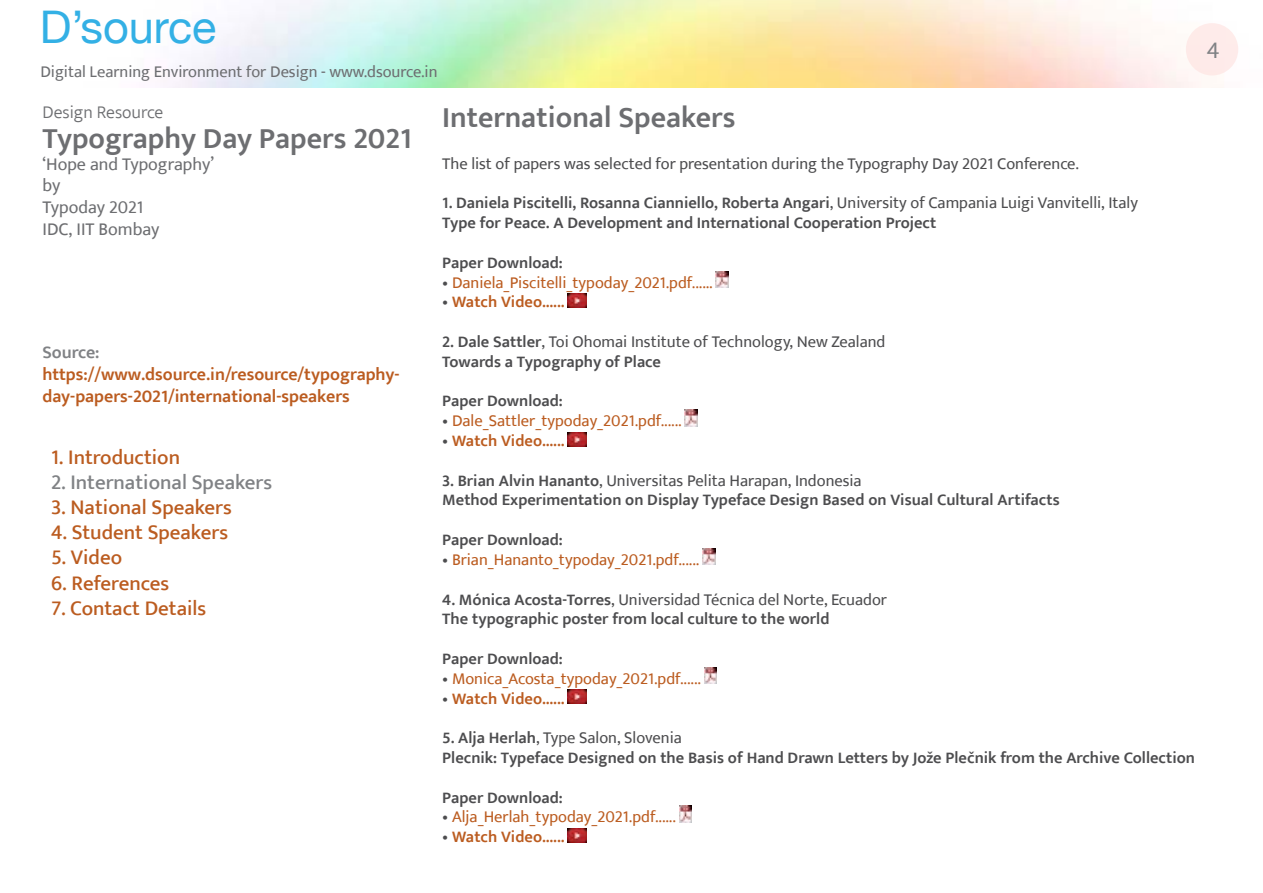
<style>
.page{position:relative;width:1263px;height:893px;background:#fff}
.page>*{position:absolute;margin:0;border:0;box-sizing:border-box;transform-origin:0 0}
.t1{font:45px "Helvetica Neue";color:#33b0e5}
.t2{font:600 30px "Ek Mukta";color:#6d6e71}
.t3{font:24px "Ek Mukta";color:#808285}
.t4{font:500 21px "Ek Mukta";color:#bb5c20}
.t5{font:500 21px "Ek Mukta";color:#808285}
.t6{font:600 18px/21.6px "Ek Mukta";color:#bb5c20}
.t7{font:18px/21.6px "Ek Mukta";color:#6d6e71}
.t8{font:300 18px "Ek Mukta";color:#6d6e71}
.t9{font:600 18px "Ek Mukta";color:#808285}
.t10{font:600 16.5px/19.8px "Ek Mukta";color:#4d4d4f}
.t11{font:16.5px "Ek Mukta";color:#bb5c20}
.t12{font:16.5px/19.8px "Ek Mukta";color:#4d4d4f}
.t13{font:600 16.5px "Ek Mukta";color:#bb5c20}
.t14{font:16.5px "Ek Mukta";color:#6d6e71}
.s1{font-weight:400}
.s2{color:#4d4d4f}
.s3{font-weight:400;color:#4d4d4f}
.s4{font-weight:600}
</style>
<div class="page">
<div style="left:1186px;top:23px;width:52px;height:52px;background:#feebea;border-radius:50%"></div>
<img style="left:716px;top:271px;width:13px;height:17px">
<img style="left:568px;top:294px;width:18px;height:13px">
<img style="left:685px;top:410px;width:12px;height:16px">
<img style="left:568px;top:432px;width:18px;height:14px">
<img style="left:702px;top:549px;width:13px;height:16px">
<img style="left:704px;top:667px;width:13px;height:17px">
<img style="left:568px;top:690px;width:18px;height:13px">
<img style="left:679px;top:806px;width:13px;height:16px">
<img style="left:568px;top:828px;width:18px;height:14px">
<h1 class="t1" style="left:40px;top:0;width:178px">D’source</h1>
<p class="t14" style="left:40px;top:62px;width:399px">Digital Learning Environment for Design - www.dsource.in</p>
<p class="t8" style="left:43px;top:101px;width:122px">Design Resource</p>
<h2 class="t2" style="left:43px;top:120px;width:371px">Typography Day Papers 2021</h2>
<p class="t7" style="left:43px;top:153px;width:173px">‘Hope and Typography’ by<br>Typoday 2021<br>IDC, IIT Bombay</p>
<p class="t9" style="left:43px;top:342px;width:59px">Source:</p>
<p class="t6" style="left:43px;top:363px;width:359px">https://www.dsource.in/resource/typography&shy;day-papers-2021/international-speakers</p>
<p class="t4" style="left:51px;top:444px;width:131px">1. Introduction</p>
<p class="t5" style="left:51px;top:469px;width:223px">2. International Speakers</p>
<p class="t4" style="left:51px;top:494px;width:182px">3. National Speakers</p>
<p class="t4" style="left:51px;top:520px;width:179px">4. Student Speakers</p>
<p class="t4" style="left:51px;top:545px;width:73px">5. Video</p>
<p class="t4" style="left:51px;top:570px;width:120px">6. References</p>
<p class="t4" style="left:51px;top:595px;width:157px">7. Contact Details</p>
<h2 class="t2" style="left:442px;top:100px;width:295px">International Speakers</h2>
<p class="t12" style="left:442px;top:153px;width:638px">The list of papers was selected for presentation during the Typography Day 2021 Conference.</p>
<p class="t10" style="left:442px;top:193px;width:697px">1. Daniela Piscitelli, Rosanna Cianniello, Roberta Angari<span class="s1">, University of Campania Luigi Vanvitelli, Italy<br></span>Type for Peace. A Development and International Cooperation Project</p>
<p class="t10" style="left:442px;top:252px;width:122px">Paper Download:</p>
<p class="t11" style="left:442px;top:272px;width:272px"><span class="s2">•</span> Daniela_Piscitelli_typoday_2021.pdf......</p>
<p class="t13" style="left:442px;top:292px;width:124px"><span class="s3">•</span> Watch Video......</p>
<p class="t12" style="left:442px;top:331px;width:445px"><span class="s4">2. Dale Sattler</span>, Toi Ohomai Institute of Technology, New Zealand<br><span class="s4">Towards a Typography of Place</span></p>
<p class="t10" style="left:442px;top:391px;width:122px">Paper Download:</p>
<p class="t11" style="left:442px;top:411px;width:241px"><span class="s2">•</span> Dale_Sattler_typoday_2021.pdf......</p>
<p class="t13" style="left:442px;top:431px;width:124px"><span class="s3">•</span> Watch Video......</p>
<p class="t10" style="left:442px;top:470px;width:619px">3. Brian Alvin Hananto<span class="s1">, Universitas Pelita Harapan, Indonesia<br></span>Method Experimentation on Display Typeface Design Based on Visual Cultural Artifacts</p>
<p class="t10" style="left:442px;top:529px;width:122px">Paper Download:</p>
<p class="t11" style="left:442px;top:549px;width:259px"><span class="s2">•</span> Brian_Hananto_typoday_2021.pdf......</p>
<p class="t10" style="left:442px;top:589px;width:446px">4. Mónica Acosta-Torres<span class="s1">, Universidad Técnica del Norte, Ecuador<br></span>The typographic poster from local culture to the world</p>
<p class="t10" style="left:442px;top:648px;width:122px">Paper Download:</p>
<p class="t11" style="left:442px;top:668px;width:260px"><span class="s2">•</span> Monica_Acosta_typoday_2021.pdf......</p>
<p class="t13" style="left:442px;top:688px;width:124px"><span class="s3">•</span> Watch Video......</p>
<p class="t10" style="left:442px;top:727px;width:754px">5. Alja Herlah<span class="s1">, Type Salon, Slovenia<br></span>Plecnik: Typeface Designed on the Basis of Hand Drawn Letters by Jože Plečnik from the Archive Collection</p>
<p class="t10" style="left:442px;top:787px;width:122px">Paper Download:</p>
<p class="t11" style="left:442px;top:807px;width:235px"><span class="s2">•</span> Alja_Herlah_typoday_2021.pdf......</p>
<p class="t13" style="left:442px;top:827px;width:124px"><span class="s3">•</span> Watch Video......</p>
<h3 class="t3" style="left:1207px;top:35px;width:14px">4</h3>
</div>
